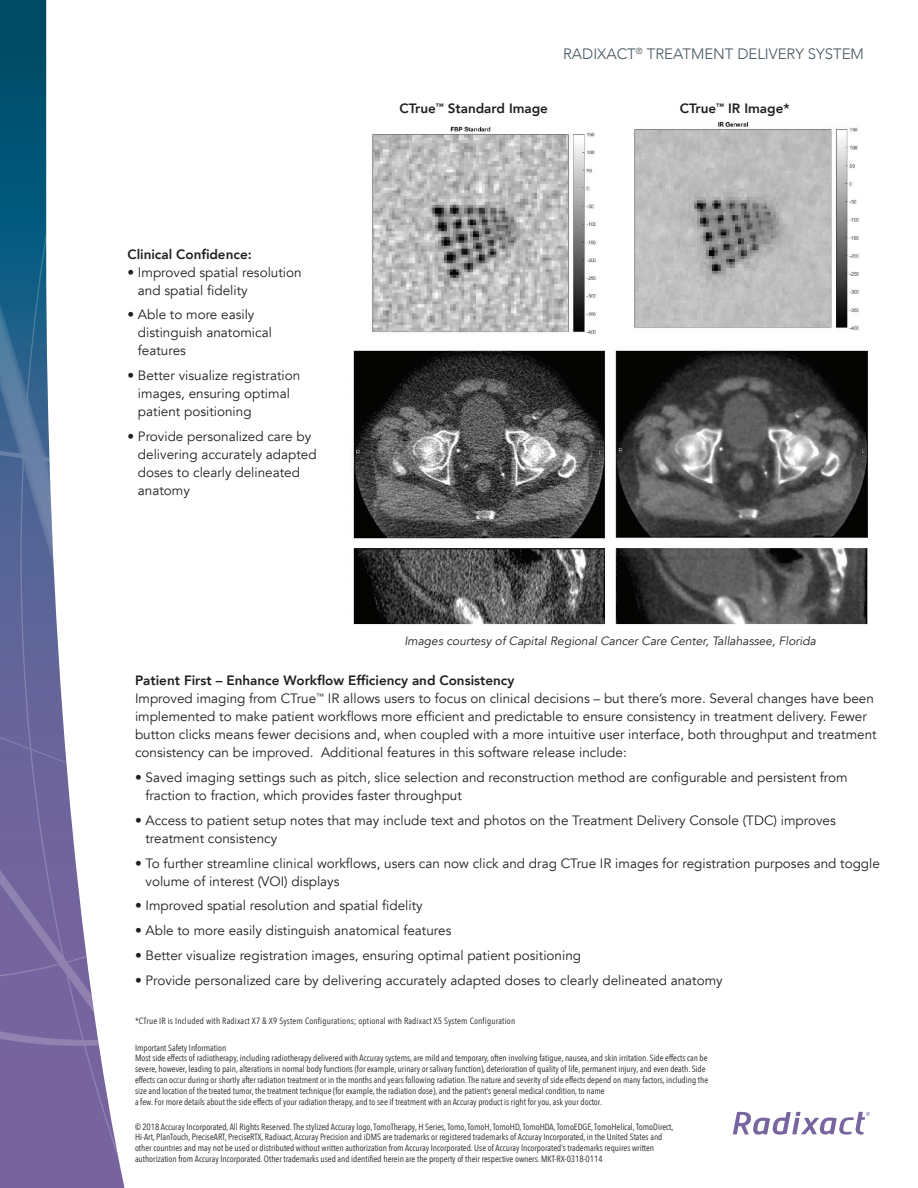
<style>
.page{position:relative;width:918px;height:1188px;background:#fff}
.page>*{position:absolute;margin:0;border:0;box-sizing:border-box;transform-origin:0 0}
.t1{font:300 15px "Avenir";color:#45555f}
.t2{font:13.5px/18px "Avenir";color:#231f20}
.t3{font:800 13.5px "Avenir";color:#231f20}
.t4{font:italic 12px "Avenir";color:#231f20}
.t5{font:9px/10.8px "Avenir Next Condensed";color:#231f20}
.t6{font:9px "Avenir Next Condensed";letter-spacing:.02em;color:#231f20}
</style>
<div class="page">
<svg style="left:0;top:0;width:47px;height:160px;background:#04516d"></svg>
<svg style="left:0;top:160px;width:125px;height:1028px"></svg>
<svg style="left:0;top:345px;width:125px;height:106px"></svg>
<svg style="left:0;top:451px;width:125px;height:451px"></svg>
<svg style="left:733px;top:1112px;width:137px;height:23px"></svg>
<img style="left:353px;top:121px;width:515px;height:504px">
<p class="t1" style="left:563px;top:44px;width:302px">RADIXACT<sup>®</sup> TREATMENT DELIVERY SYSTEM</p>
<p class="t3" style="left:127px;top:243px;width:126px">Clinical Confidence:</p>
<p class="t2" style="left:138px;top:263px;width:165px;text-indent:-10px">• Improved spatial resolution and spatial fidelity</p>
<p class="t2" style="left:138px;top:306px;width:135px;text-indent:-10px">• Able to more easily distinguish anatomical features</p>
<p class="t2" style="left:138px;top:367px;width:164px;text-indent:-10px">• Better visualize registration images, ensuring optimal patient positioning</p>
<p class="t2" style="left:138px;top:428px;width:180px;text-indent:-10px">• Provide personalized care by delivering accurately adapted doses to clearly delineated anatomy</p>
<p class="t3" style="left:399px;top:98px;width:150px">CTrue<sup>™</sup> Standard Image</p>
<p class="t3" style="left:680px;top:98px;width:111px">CTrue<sup>™</sup> IR Image*</p>
<p class="t4" style="left:404px;top:634px;width:413px">Images courtesy of Capital Regional Cancer Care Center, Tallahassee, Florida</p>
<p class="t3" style="left:135px;top:670px;width:381px">Patient First – Enhance Workflow Efficiency and Consistency</p>
<p class="t2" style="left:135px;top:690px;width:743px">Improved imaging from CTrue<sup>™</sup> IR allows users to focus on clinical decisions – but there’s more. Several changes have been implemented to make patient workflows more efficient and predictable to ensure consistency in treatment delivery. Fewer button clicks means fewer decisions and, when coupled with a more intuitive user interface, both throughput and treatment consistency can be improved. Additional features in this software release include:</p>
<p class="t2" style="left:146px;top:769px;width:704px;text-indent:-10px">• Saved imaging settings such as pitch, slice selection and reconstruction method are configurable and persistent from fraction to fraction, which provides faster throughput</p>
<p class="t2" style="left:146px;top:811px;width:692px;text-indent:-10px">• Access to patient setup notes that may include text and photos on the Treatment Delivery Console (TDC) improves treatment consistency</p>
<p class="t2" style="left:146px;top:854px;width:736px;text-indent:-10px">• To further streamline clinical workflows, users can now click and drag CTrue IR images for registration purposes and toggle volume of interest (VOI) displays</p>
<p class="t2" style="left:135px;top:897px;width:289px">• Improved spatial resolution and spatial fidelity</p>
<p class="t2" style="left:135px;top:922px;width:318px">• Able to more easily distinguish anatomical features</p>
<p class="t2" style="left:135px;top:946px;width:448px">• Better visualize registration images, ensuring optimal patient positioning</p>
<p class="t2" style="left:135px;top:971px;width:589px">• Provide personalized care by delivering accurately adapted doses to clearly delineated anatomy</p>
<p class="t6" style="left:135px;top:1013px;width:382px">*CTrue IR is Included with Radixact X7 &amp; X9 System Configurations; optional with Radixact X5 System Configuration</p>
<p class="t5" style="left:135px;top:1042px;width:93px">Important Safety Information</p>
<p class="t5" style="left:135px;top:1052px;width:575px">Most side effects of radiotherapy, including radiotherapy delivered with Accuray systems, are mild and temporary, often involving fatigue, nausea, and skin irritation. Side effects can be severe, however, leading to pain, alterations in normal body functions (for example, urinary or salivary function), deterioration of quality of life, permanent injury, and even death. Side effects can occur during or shortly after radiation treatment or in the months and years following radiation. The nature and severity of side effects depend on many factors, including the size and location of the treated tumor, the treatment technique (for example, the radiation dose), and the patient’s general medical condition, to name<br>a few. For more details about the side effects of your radiation therapy, and to see if treatment with an Accuray product is right for you, ask your doctor.</p>
<p class="t5" style="left:135px;top:1121px;width:540px">© 2018 Accuray Incorporated, All Rights Reserved. The stylized Accuray logo, TomoTherapy, H Series, Tomo, TomoH, TomoHD, TomoHDA, TomoEDGE, TomoHelical, TomoDirect, Hi·Art, PlanTouch, PreciseART, PreciseRTX, Radixact, Accuray Precision and iDMS are trademarks or registered trademarks of Accuray Incorporated, in the United States and other countries and may not be used or distributed without written authorization from Accuray Incorporated. Use of Accuray Incorporated’s trademarks requires written authorization from Accuray Incorporated. Other trademarks used and identified herein are the property of their respective owners. MKT-RX-0318-0114</p>
</div>
